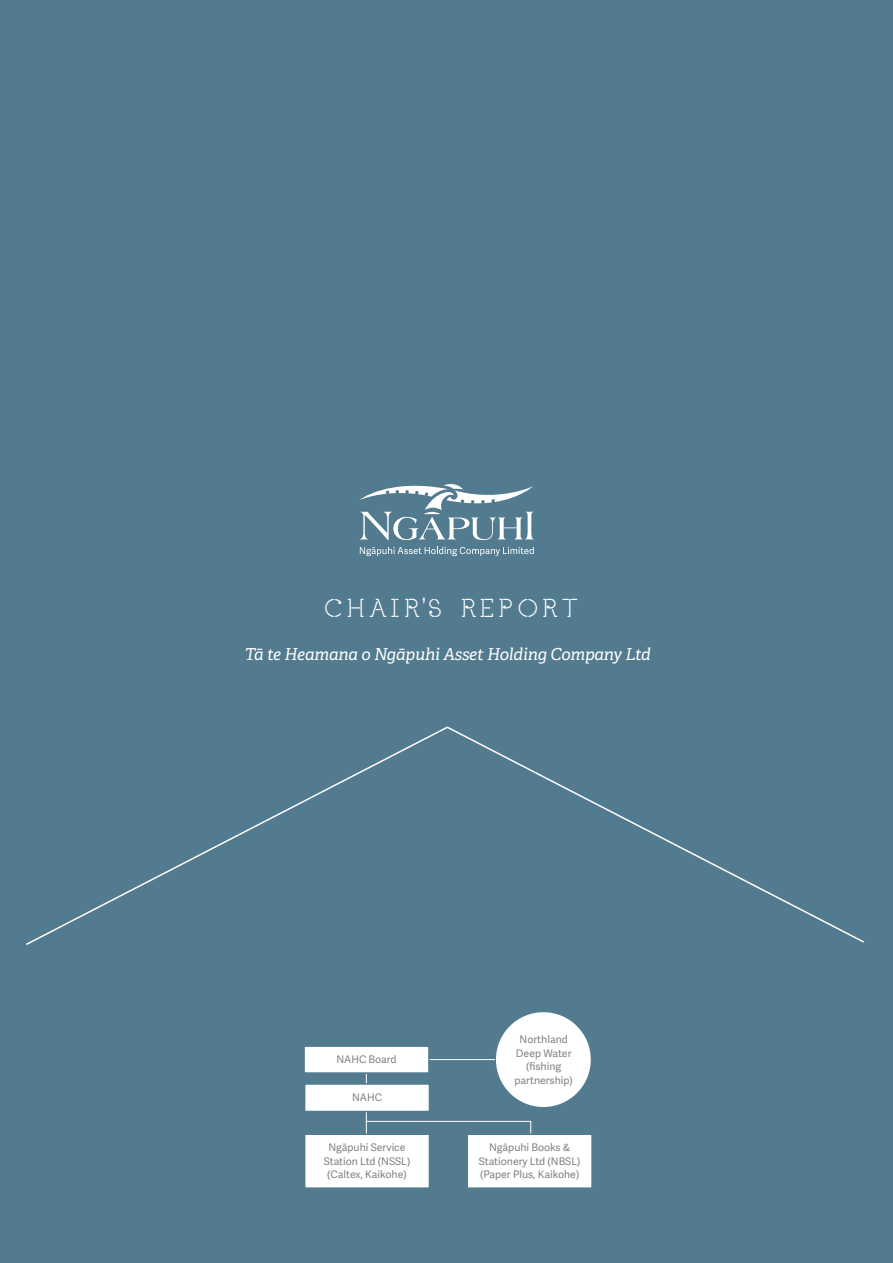
<style>
.page{position:relative;width:893px;height:1263px;background:#537b8f}
.page>*{position:absolute;margin:0;border:0;box-sizing:border-box;transform-origin:0 0}
.t1{font:27px "Butcher";color:#fff}
.t2{font:italic 16.5px "Adelle PE";letter-spacing:-.01em;color:#fff}
.t3{font:10.5px/13.5px "Adelle Sans";color:#828182;text-align:center}
.s1{font-family:"Flama";font-weight:300}
</style>
<div class="page">
<hr style="left:366px;top:1072px;width:1px;height:71px;background:#fff">
<div style="left:495px;top:1011px;width:96px;height:97px;background:#fff;border-radius:50%"></div>
<div style="left:494px;top:1011px;width:98px;height:97px;border:2px solid #537b8f;border-radius:50%"></div>
<svg style="left:305px;top:1082px;width:124px;height:31px;background:#e2e9ec"></svg>
<svg style="left:305px;top:1120px;width:287px;height:68px"></svg>
<hr style="left:428px;top:1059px;width:67px;height:1px;background:#fff">
<svg style="left:304px;top:1046px;width:126px;height:28px;background:#ebf0f2"></svg>
<svg style="left:26px;top:726px;width:838px;height:219px"></svg>
<svg style="left:359px;top:484px;width:175px;height:56px"></svg>
<svg style="left:360px;top:547px;width:174px;height:9px"></svg>
<h1 class="t1" style="left:319px;top:597px;width:260px">CHAIR<span class="s1">’</span>S REPORT</h1>
<h2 class="t2" style="left:245px;top:642px;width:407px">Tā te Heamana o Ngāpuhi Asset Holding Company Ltd</h2>
<p class="t3" style="left:336px;top:1052px;width:62px">NAHC Board</p>
<p class="t3" style="left:352px;top:1090px;width:31px">NAHC</p>
<p class="t3" style="left:515px;top:1032px;width:60px">Northland<br>Deep Water (fishing partnership)</p>
<p class="t3" style="left:324px;top:1140px;width:88px">Ngāpuhi Service<br>Station Ltd (NSSL) (Caltex, Kaikohe)</p>
<p class="t3" style="left:479px;top:1140px;width:103px">Ngāpuhi Books &amp;<br>Stationery Ltd (NBSL) (Paper Plus, Kaikohe)</p>
</div>
